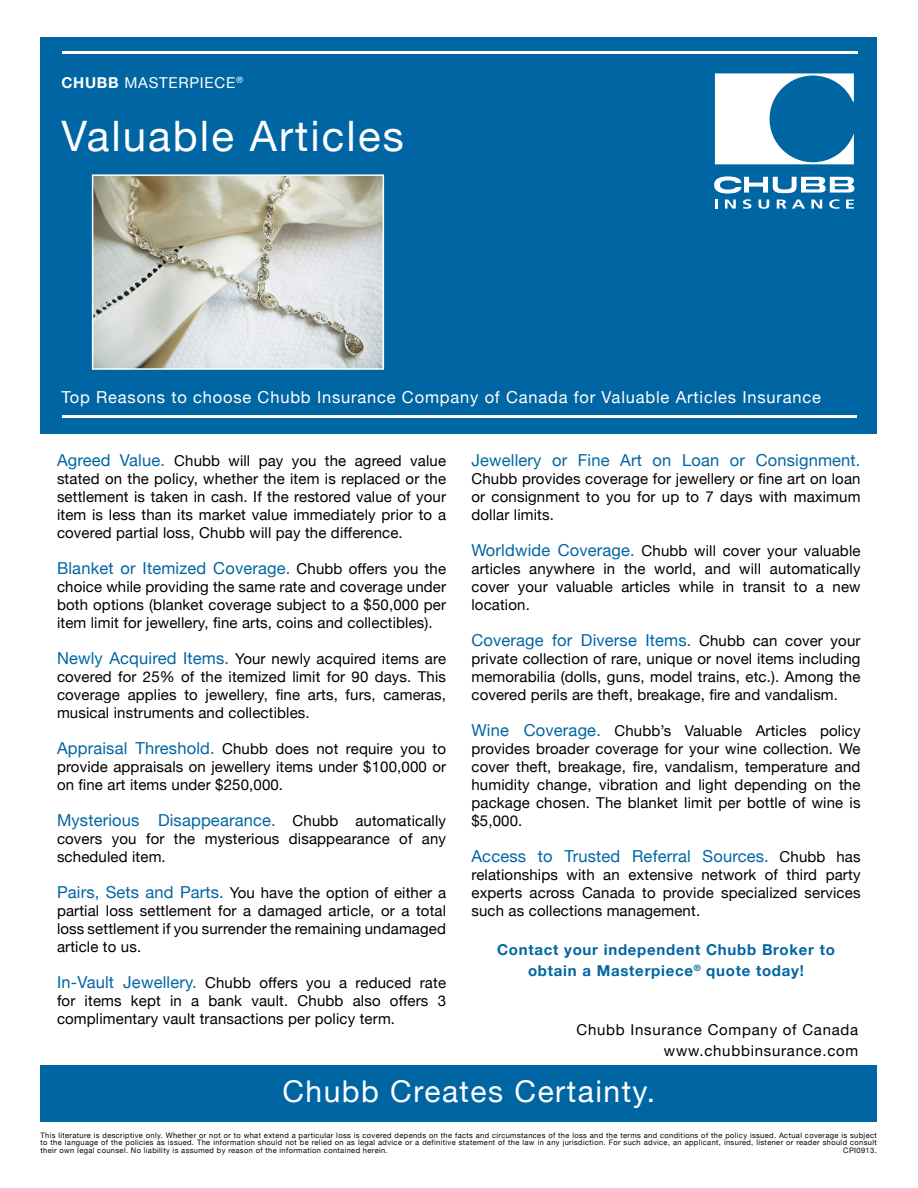
<style>
.page{position:relative;width:918px;height:1188px;background:#fff}
.page>*{position:absolute;margin:0;border:0;box-sizing:border-box;transform-origin:0 0}
.Details{font:42px "Helvetica Neue";letter-spacing:.05em;color:#fff}
.Details-2{font:30px "Helvetica Neue";letter-spacing:.05em;color:#fff}
.t1{font:16.5px "Helvetica Neue";letter-spacing:.01em;color:#0065a3}
.Details-3{font:16.5px "Helvetica Neue";letter-spacing:.05em;color:#fff}
.Details-4{font:15px/18px "Helvetica Neue";letter-spacing:.01em;color:#000;text-align:justify}
.Details-5{font:700 15px/21px "Helvetica Neue";letter-spacing:.05em;color:#0065a3;text-align:center}
.Details-6{font:15px "Helvetica Neue";letter-spacing:.05em;color:#000}
.Details-7{font:15px "Helvetica Neue";letter-spacing:.05em;color:#fff}
.Details-8{font:7.5px/7.5px "Helvetica Neue";letter-spacing:.05em;color:#000;text-align:justify}
.s1{font-weight:700}
.s2{font-size:16.5px;color:#0065a3}
.s3{font-size:15px;color:#000}
</style>
<div class="page">
<div style="left:40px;top:38px;width:837px;height:396px;background:#0065a3"></div>
<img style="left:95px;top:177px;width:286px;height:190px">
<div style="left:92px;top:174px;width:292px;height:196px;border:2px solid #fff"></div>
<hr style="left:62px;top:52px;width:796px;height:2px;background:#fff">
<svg style="left:715px;top:73px;width:139px;height:91px"></svg>
<svg style="left:714px;top:176px;width:140px;height:33px"></svg>
<hr style="left:63px;top:415px;width:794px;height:3px;background:#fff">
<div style="left:40px;top:1066px;width:837px;height:56px;background:#0065a3"></div>
<p class="Details-7" style="left:61px;top:74px;width:183px"><span class="s1">CHUBB</span> MASTERPIECE<sup>®</sup></p>
<p class="Details" style="left:61px;top:111px;width:344px">Valuable Articles</p>
<p class="Details-3" style="left:61px;top:387px;width:761px">Top Reasons to choose Chubb Insurance Company of Canada for Valuable Articles Insurance</p>
<p class="t1" style="left:471px;top:450px;width:391px">Jewellery or Fine Art on Loan or Consignment.</p>
<p class="Details-4" style="left:471px;top:470px;width:391px">Chubb provides coverage for jewellery or fine art on loan or consignment to you for up to 7 days with maximum dollar limits.</p>
<p class="Details-4" style="left:471px;top:542px;width:391px"><span class="s2">Worldwide Coverage.</span> Chubb will cover your valuable articles anywhere in the world, and will automatically cover your valuable articles while in transit to a new location.</p>
<p class="t1" style="left:471px;top:630px;width:391px">Coverage for Diverse Items. <span class="s3">Chubb can cover your</span></p>
<p class="Details-4" style="left:471px;top:650px;width:391px">private collection of rare, unique or novel items including memorabilia (dolls, guns, model trains, etc.). Among the covered perils are theft, breakage, fire and vandalism.</p>
<p class="Details-4" style="left:471px;top:722px;width:391px"><span class="s2">Wine Coverage.</span> Chubb’s Valuable Articles policy provides broader coverage for your wine collection. We cover theft, breakage, fire, vandalism, temperature and humidity change, vibration and light depending on the package chosen. The blanket limit per bottle of wine is $5,000.</p>
<p class="t1" style="left:471px;top:846px;width:391px">Access to Trusted Referral Sources. <span class="s3">Chubb has</span></p>
<p class="Details-4" style="left:471px;top:866px;width:391px">relationships with an extensive network of third party experts across Canada to provide specialized services such as collections management.</p>
<p class="Details-4" style="left:57px;top:452px;width:391px"><span class="s2">Agreed Value.</span> Chubb will pay you the agreed value stated on the policy, whether the item is replaced or the settlement is taken in cash. If the restored value of your item is less than its market value immediately prior to a covered partial loss, Chubb will pay the difference.</p>
<p class="t1" style="left:57px;top:558px;width:391px">Blanket or Itemized Coverage. <span class="s3">Chubb offers you the</span></p>
<p class="Details-4" style="left:57px;top:578px;width:391px">choice while providing the same rate and coverage under both options (blanket coverage subject to a $50,000 per item limit for jewellery, fine arts, coins and collectibles).</p>
<p class="Details-4" style="left:57px;top:650px;width:391px"><span class="s2">Newly Acquired Items.</span> Your newly acquired items are covered for 25% of the itemized limit for 90 days. This coverage applies to jewellery, fine arts, furs, cameras, musical instruments and collectibles.</p>
<p class="Details-4" style="left:57px;top:740px;width:391px"><span class="s2">Appraisal Threshold.</span> Chubb does not require you to provide appraisals on jewellery items under $100,000 or on fine art items under $250,000.</p>
<p class="t1" style="left:57px;top:810px;width:391px">Mysterious Disappearance. <span class="s3">Chubb automatically</span></p>
<p class="Details-4" style="left:57px;top:830px;width:391px">covers you for the mysterious disappearance of any scheduled item.</p>
<p class="Details-4" style="left:57px;top:884px;width:391px"><span class="s2">Pairs, Sets and Parts.</span> You have the option of either a partial loss settlement for a damaged article, or a total loss settlement if you surrender the remaining undamaged article to us.</p>
<p class="Details-4" style="left:57px;top:974px;width:391px"><span class="s2">In-Vault Jewellery.</span> Chubb offers you a reduced rate for items kept in a bank vault. Chubb also offers 3 complimentary vault transactions per policy term.</p>
<p class="Details-5" style="left:497px;top:939px;width:339px">Contact your independent Chubb Broker to obtain a Masterpiece<sup>®</sup> quote today!</p>
<p class="Details-6" style="left:576px;top:1021px;width:283px">Chubb Insurance Company of Canada</p>
<p class="Details-6" style="left:664px;top:1042px;width:196px">www.chubbinsurance.com</p>
<p class="Details-2" style="left:282px;top:1074px;width:374px">Chubb Creates Certainty.</p>
<p class="Details-8" style="left:40px;top:1131px;width:838px">This literature is descriptive only. Whether or not or to what extend a particular loss is covered depends on the facts and circumstances of the loss and the terms and conditions of the policy issued. Actual coverage is subject to the language of the policies as issued. The information should not be relied on as legal advice or a definitive statement of the law in any jurisdiction. For such advice, an applicant, insured, listener or reader should consult their own legal counsel. No liability is assumed by reason of the information contained herein.</p>
<p class="Details-8" style="left:843px;top:1146px;width:35px">CPI0913.</p>
</div>
